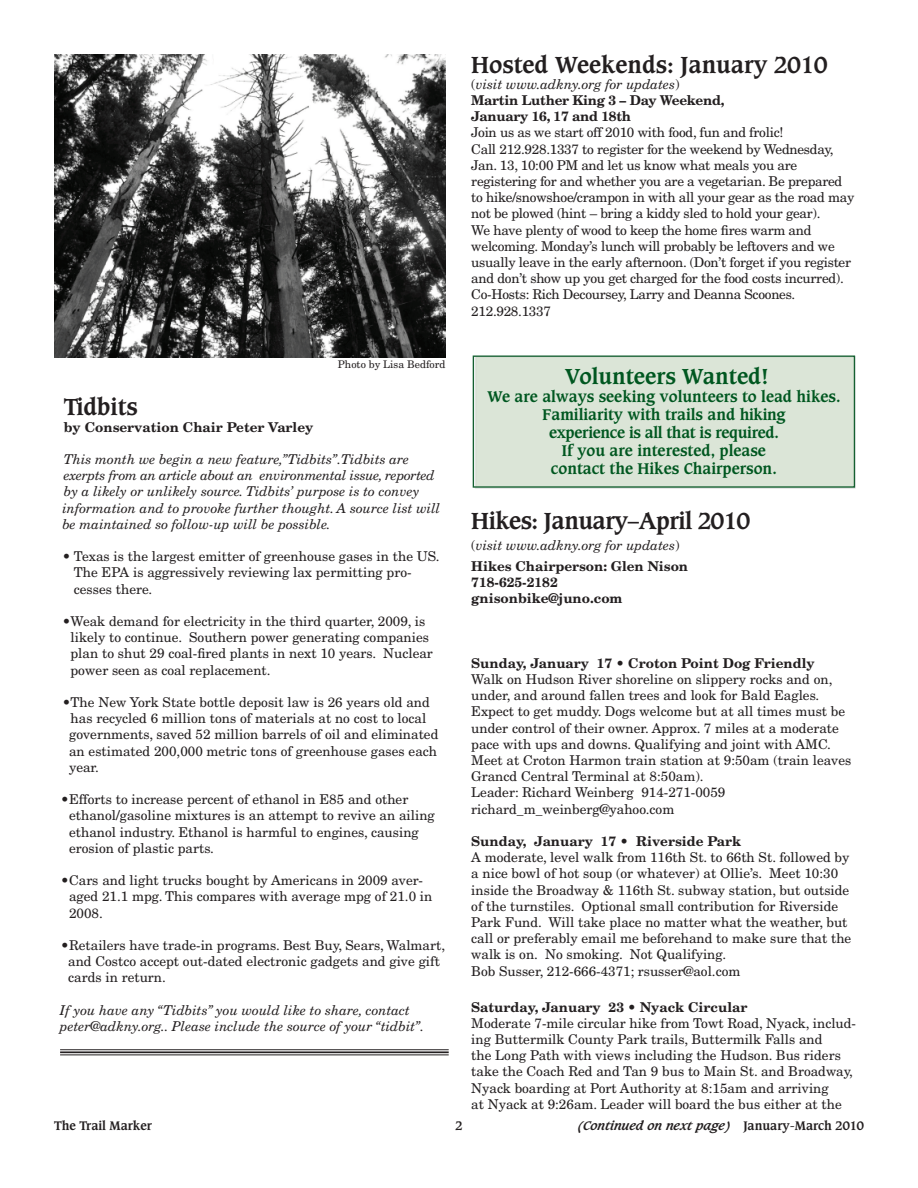
<style>
.page{position:relative;width:918px;height:1188px;background:#fff}
.page>*{position:absolute;margin:0;border:0;box-sizing:border-box;transform-origin:0 0}
.t1{font:700 22.5px "Caxton";color:#231f20}
.t2{font:700 22.5px "Caxton";letter-spacing:-.02em;color:#231f20}
.t3{font:700 21px "Caxton";color:#005720}
.t4{font:700 15px/18px "Caxton";color:#005720;text-align:center}
.t5{font:13.5px/16.2px "New Century Schlbk";color:#231f20}
.t6{font:13.5px/16.2px "New Century Schlbk";letter-spacing:-.02em;color:#231f20}
.t7{font:italic 13.5px/16.2px "New Century Schlbk";color:#231f20}
.t8{font:700 13.5px/16.2px "New Century Schlbk";color:#231f20}
.t9{font:700 13.5px/16.2px "New Century Schlbk";letter-spacing:-.02em;color:#231f20}
.t10{font:italic 700 12px "Caxton";color:#231f20}
.t11{font:700 12px "Caxton";color:#231f20}
.t12{font:10.5px "New Century Schlbk";color:#231f20}
.s1{font-weight:400}
.s2{font-weight:400;font-style:italic}
.s3{font-style:normal}
.s4{font-weight:700;font-style:normal}
</style>
<div class="page">
<div style="left:476px;top:358px;width:377px;height:128px;background:#dbe5d7"></div>
<div style="left:473px;top:356px;width:382px;height:132px;border:1px solid #156031"></div>
<hr style="left:60px;top:1049px;width:389px;height:1px;background:#231f20">
<hr style="left:60px;top:1051px;width:389px;height:2px;background:#231f20">
<hr style="left:60px;top:1054px;width:389px;height:1px;background:#231f20">
<img style="left:54px;top:54px;width:392px;height:303px">
<p class="t12" style="left:338px;top:358px;width:109px">Photo by Lisa Bedford</p>
<h1 class="t1" style="left:64px;top:393px;width:75px">Tidbits</h1>
<p class="t8" style="left:64px;top:419px;width:251px">by Conservation Chair Peter Varley</p>
<p class="t7" style="left:62px;top:451px;width:380px">This month we begin a new feature,”Tidbits”.Tidbits are exerpts from an article about an environmental issue, reported by a likely or unlikely source. Tidbits’ purpose is to convey information and to provoke further thought. A source list will be maintained so follow-up will be possible.</p>
<p class="t5" style="left:74px;top:548px;width:367px;text-indent:-11px">• Texas is the largest emitter of greenhouse gases in the US.<br>The EPA is aggressively reviewing lax permitting pro&shy;cesses there.</p>
<p class="t5" style="left:71px;top:613px;width:364px;text-indent:-8px">• Weak demand for electricity in the third quarter, 2009, is likely to continue. Southern power generating companies plan to shut 29 coal-fired plants in next 10 years. Nuclear power seen as coal replacement.</p>
<p class="t5" style="left:69px;top:694px;width:371px;text-indent:-7px">• The New York State bottle deposit law is 26 years old and has recycled 6 million tons of materials at no cost to local governments, saved 52 million barrels of oil and eliminated an estimated 200,000 metric tons of greenhouse gases each year.</p>
<p class="t5" style="left:69px;top:791px;width:367px;text-indent:-8px">• Efforts to increase percent of ethanol in E85 and other ethanol/gasoline mixtures is an attempt to revive an ailing ethanol industry. Ethanol is harmful to engines, causing erosion of plastic parts.</p>
<p class="t5" style="left:69px;top:872px;width:365px;text-indent:-8px">• Cars and light trucks bought by Americans in 2009 aver&shy;aged 21.1 mpg. This compares with average mpg of 21.0 in<br>2008.</p>
<p class="t5" style="left:68px;top:937px;width:378px;text-indent:-7px">• Retailers have trade-in programs. Best Buy, Sears, Walmart, and Costco accept out-dated electronic gadgets and give gift cards in return.</p>
<p class="t7" style="left:60px;top:1002px;width:366px">If you have any “Tidbits” you would like to share, contact peter@adkny.org.. Please include the source of your “tidbit”.</p>
<h1 class="t1" style="left:471px;top:51px;width:358px">Hosted Weekends: January 2010</h1>
<p class="t9" style="left:471px;top:76px;width:255px"><span class="s1">(</span><span class="s2">visit www.adkny.org for updates</span><span class="s1">)<br></span>Martin Luther King 3 – Day Weekend,<br>January 16, 17 and 18th</p>
<p class="t6" style="left:471px;top:125px;width:384px">Join us as we start off 2010 with food, fun and frolic!<br>Call 212.928.1337 to register for the weekend by Wednesday, Jan. 13, 10:00 PM and let us know what meals you are registering for and whether you are a vegetarian. Be prepared to hike/snowshoe/crampon in with all your gear as the road may not be plowed (hint – bring a kiddy sled to hold your gear).<br>We have plenty of wood to keep the home fires warm and welcoming. Monday’s lunch will probably be leftovers and we usually leave in the early afternoon. (Don’t forget if you register and don’t show up you get charged for the food costs incurred).<br>Co-Hosts: Rich Decoursey, Larry and Deanna Scoones.<br>212.928.1337</p>
<h2 class="t3" style="left:565px;top:364px;width:205px">Volunteers Wanted!</h2>
<p class="t4" style="left:487px;top:388px;width:355px">We are always seeking volunteers to lead hikes.<br>Familiarity with trails and hiking<br>experience is all that is required.<br>If you are interested, please<br>contact the Hikes Chairperson.</p>
<h1 class="t2" style="left:471px;top:507px;width:280px">Hikes: January–April 2010</h1>
<p class="t7" style="left:471px;top:534px;width:218px;line-height:21px"><span class="s3">(</span>visit www.adkny.org for updates<span class="s3">)<br></span><span class="s4">Hikes Chairperson: Glen Nison</span></p>
<p class="t8" style="left:471px;top:574px;width:153px">718-625-2182 gnisonbike@juno.com</p>
<p class="t8" style="left:471px;top:655px;width:345px">Sunday, January 17 • Croton Point Dog Friendly</p>
<p class="t5" style="left:471px;top:671px;width:382px">Walk on Hudson River shoreline on slippery rocks and on, under, and around fallen trees and look for Bald Eagles.<br>Expect to get muddy. Dogs welcome but at all times must be under control of their owner. Approx. 7 miles at a moderate pace with ups and downs. Qualifying and joint with AMC.<br>Meet at Croton Harmon train station at 9:50am (train leaves Grancd Central Terminal at 8:50am).<br>Leader: Richard Weinberg 914-271-0059 richard_m_weinberg@yahoo.com</p>
<p class="t8" style="left:471px;top:833px;width:271px">Sunday, January 17 • Riverside Park</p>
<p class="t5" style="left:471px;top:849px;width:382px">A moderate, level walk from 116th St. to 66th St. followed by a nice bowl of hot soup (or whatever) at Ollie’s. Meet 10:30 inside the Broadway &amp; 116th St. subway station, but outside of the turnstiles. Optional small contribution for Riverside Park Fund. Will take place no matter what the weather, but call or preferably email me beforehand to make sure that the walk is on. No smoking. Not Qualifying.<br>Bob Susser, 212-666-4371; rsusser@aol.com</p>
<p class="t8" style="left:471px;top:999px;width:278px">Saturday, January 23 • Nyack Circular</p>
<p class="t5" style="left:471px;top:1015px;width:386px">Moderate 7-mile circular hike from Towt Road, Nyack, includ&shy;ing Buttermilk County Park trails, Buttermilk Falls and<br>the Long Path with views including the Hudson. Bus riders take the Coach Red and Tan 9 bus to Main St. and Broadway, Nyack boarding at Port Authority at 8:15am and arriving<br>at Nyack at 9:26am. Leader will board the bus either at the</p>
<p class="t11" style="left:54px;top:1118px;width:100px">The Trail Marker</p>
<p class="t11" style="left:455px;top:1118px;width:9px">2</p>
<p class="t10" style="left:577px;top:1118px;width:289px">(Continued on next page) <span class="s3">January-March 2010</span></p>
</div>
